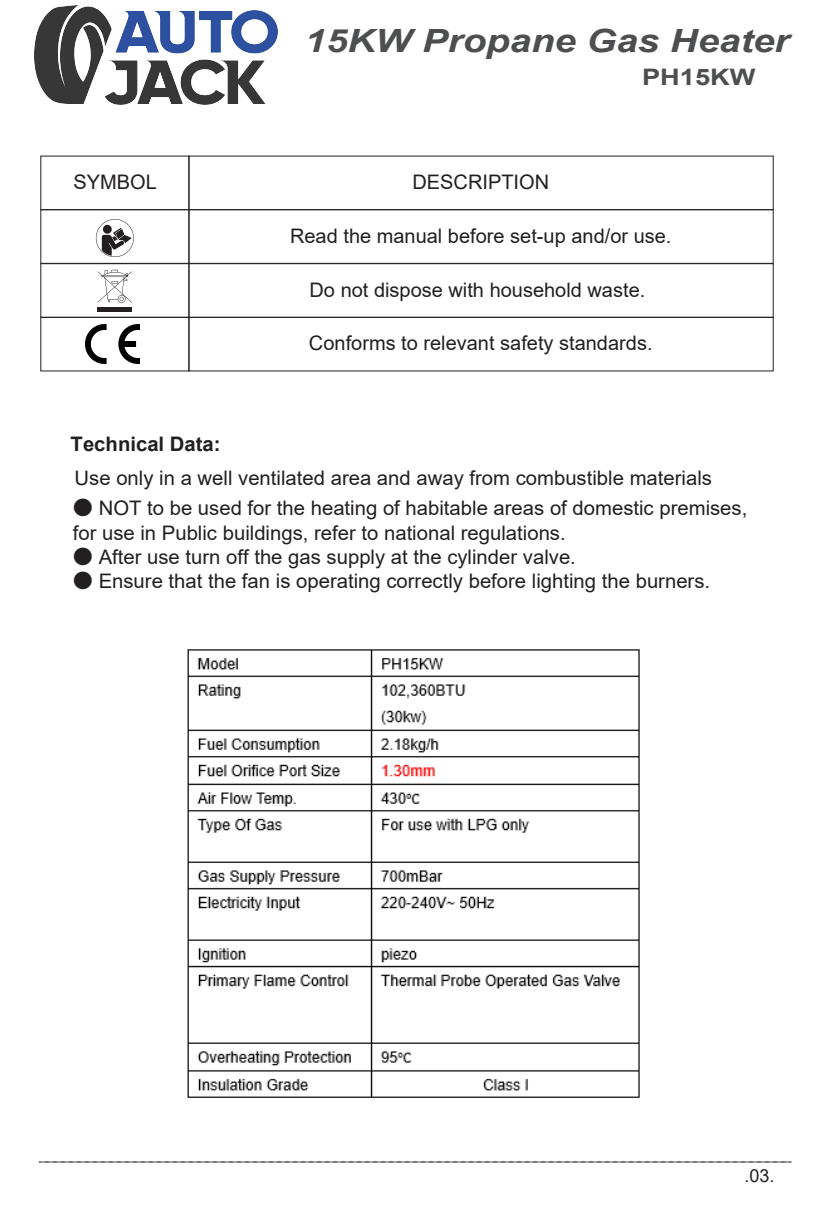
<style>
.page{position:relative;width:828px;height:1214px;background:#fff}
.page>*{position:absolute;margin:0;border:0;box-sizing:border-box;transform-origin:0 0}
.t1{font:italic 700 32px "Arial";color:#4d4e4f;scale:1.2 1}
.t2{font:700 22.8px "Arial";color:#4d4e4f;scale:1.2 1}
.t3{font:20px/34.2px "Arial";color:#231f20}
.t4{font:18px "Arial";color:#231f20}
.s1{font-style:inherit}
.s2{font-weight:700}
.s3{font-family:"Koz Min Pr 6 N"}
</style>
<div class="page">
<svg style="left:39px;top:1161px;width:752px;height:1px"></svg>
<img style="left:34px;top:5px;width:244px;height:99px">
<img style="left:187px;top:649px;width:453px;height:449px">
<svg style="left:96px;top:219px;width:38px;height:38px"></svg>
<svg style="left:98px;top:270px;width:34px;height:33px"></svg>
<hr style="left:98px;top:307px;width:34px;height:4px;background:#231f20">
<div style="left:40px;top:209px;width:149px;height:55px;border:1px solid #231f20"></div>
<div style="left:188px;top:209px;width:585px;height:55px;border:1px solid #231f20"></div>
<div style="left:40px;top:263px;width:149px;height:55px;border:1px solid #231f20"></div>
<div style="left:188px;top:263px;width:585px;height:55px;border:1px solid #231f20"></div>
<div style="left:40px;top:317px;width:149px;height:54px;border:1px solid #231f20"></div>
<div style="left:188px;top:317px;width:585px;height:54px;border:1px solid #231f20"></div>
<img style="left:85px;top:324px;width:55px;height:39px">
<h1 class="t1" style="left:305px;top:19px;width:405px">15KW Propane Gas Heater</h1>
<p class="t2" style="left:642px;top:61px;width:96px">PH<span class="s1">15</span>KW</p>
<p class="t3" style="left:74px;top:165px;width:85px">SYMBOL</p>
<p class="t3" style="left:412px;top:165px;width:138px">DESCRIPTION</p>
<p class="t3" style="left:290px;top:218px;width:383px">Read the manual before set-up and/or use.</p>
<p class="t3" style="left:309px;top:272px;width:337px">Do not dispose with household waste.</p>
<p class="t3" style="left:309px;top:326px;width:345px">Conforms to relevant safety standards.</p>
<p class="t3" style="left:71px;top:426px;width:643px"><span class="s2">Technical D</span><span class="s2">ata:<br></span>Use only in a well ventilated area and away from combustible materials</p>
<p class="t3" style="left:73px;top:495px;width:676px;line-height:24.6px"><span class="s3">●</span> NOT to be used for the heating of habitable areas of domestic premises, for use in Public buildings, refer to national regulations.</p>
<p class="t3" style="left:73px;top:539px;width:505px"><span class="s3">●</span> After use turn off the gas supply at the cylinder valve.</p>
<p class="t3" style="left:73px;top:563px;width:639px"><span class="s3">●</span> Ensure that the fan is operating correctly before lighting the burners.</p>
<p class="t4" style="left:744px;top:1163px;width:32px">.03.</p>
</div>
